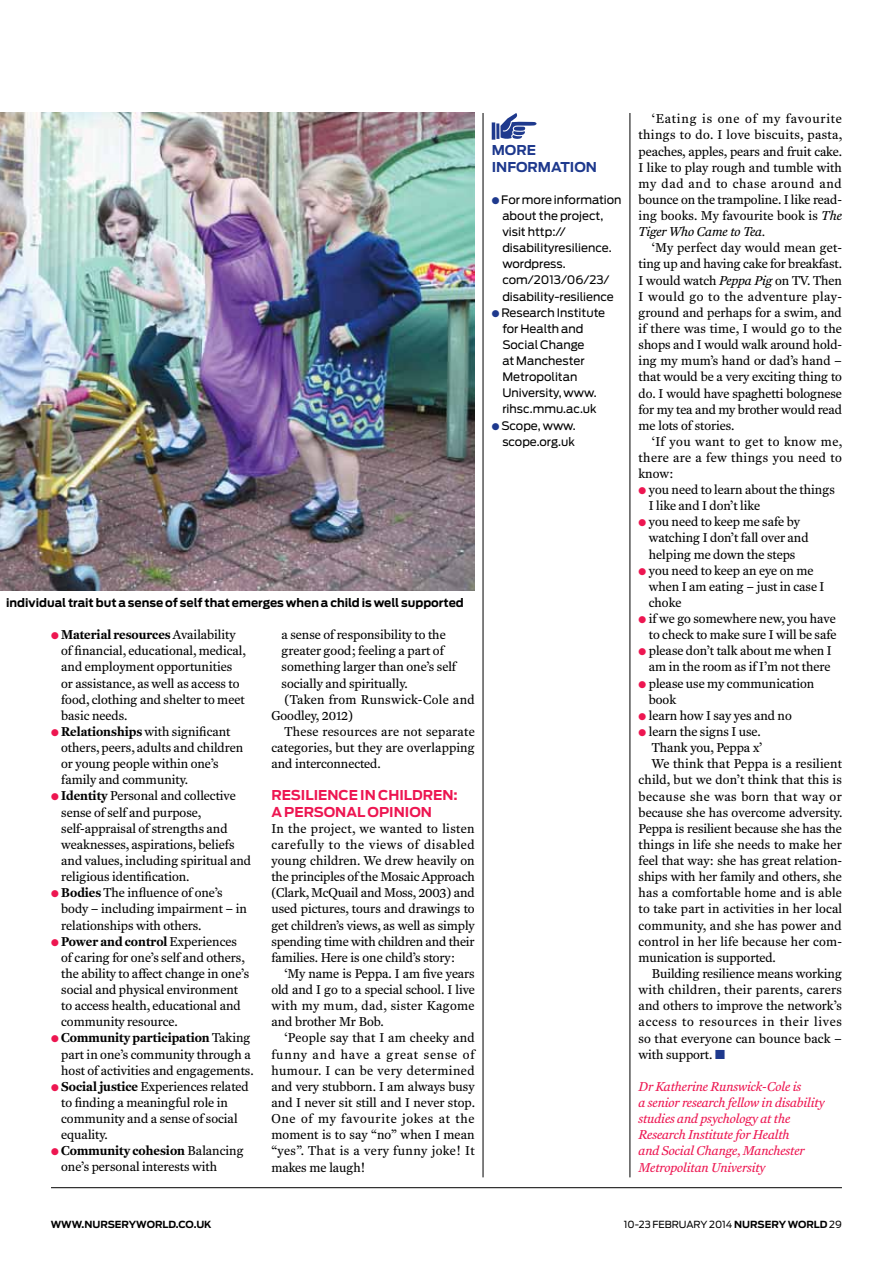
<style>
.page{position:relative;width:893px;height:1263px;background:#fff}
.page>*{position:absolute;margin:0;border:0;box-sizing:border-box;transform-origin:0 0}
.t1{font:700 13.5px "Antenna";color:#ed1651}
.t2{font:700 13.5px/16px "Antenna";color:#1e398d}
.t3{font:13.2px/16.2px "Fenway";color:#000}
.t4{font:italic 13.2px/16.2px "Fenway";color:#ed1651}
.t5{font:13.2px "Fenway";letter-spacing:.025em;color:#000}
.t6{font:13.2px "Fenway";letter-spacing:.055em;color:#000}
.t7{font:13.2px "Fenway";letter-spacing:.02em;color:#000}
.t8{font:13.2px "Fenway";letter-spacing:.035em;color:#000}
.t9{font:11.7px/16px "Antenna";color:#000}
.t10{font:700 11.7px "Antenna";color:#000}
.t11{font:700 9.75px "Antenna";color:#000}
.t12{font:9.75px "Antenna";color:#000}
.s1{color:#1e398d}
.s2{color:#ed1651}
.s3{font-weight:700}
.s4{font-style:italic}
</style>
<div class="page">
<hr style="left:51px;top:1187px;width:791px;height:1px;background:#000">
<svg style="left:492px;top:113px;width:45px;height:27px"></svg>
<hr style="left:483px;top:113px;width:1px;height:1064px;background:#000">
<hr style="left:630px;top:113px;width:1px;height:1064px;background:#000">
<img style="left:0;top:113px;width:475px;height:478px">
<p class="t2" style="left:492px;top:143px;width:107px">MORE<br>INFORMATION</p>
<p class="t9" style="left:502px;top:192px;width:121px;text-indent:-11px"><span class="s1">●</span> For more information about the project, visit http:// disabilityresilience. wordpress. com/2013/06/23/ disability-resilience</p>
<p class="t9" style="left:502px;top:304px;width:104px;text-indent:-11px"><span class="s1">●</span> Research I nstitute for Health and<br>Social Change<br>at Manchester<br>Metropolitan<br>U niversity, www. rihsc.mmu.ac.uk</p>
<p class="t9" style="left:492px;top:417px;width:86px;text-align:right"><span class="s1">●</span> Scope, www. scope.org.uk</p>
<p class="t10" style="left:6px;top:596px;width:459px">individual trait but a sense of self that emerges when a child is well supported</p>
<p class="t3" style="left:61px;top:627px;width:186px;text-indent:-10px"><span class="s2">●</span> <span class="s3">Material resources</span> Availability of financial, educational, medical, and employment opportunities or assistance, as well as access to food, clothing and shelter to meet basic needs.</p>
<p class="t3" style="left:61px;top:723px;width:184px;text-indent:-10px"><span class="s2">●</span> <span class="s3">Relationships</span> with significant others, peers, adults and children or young people within one’s family and community.</p>
<p class="t3" style="left:61px;top:788px;width:191px;text-indent:-10px"><span class="s2">●</span> <span class="s3">Identity</span> Personal and collective sense of self and purpose, self-appraisal of strengths and weaknesses, aspirations, beliefs and values, including spiritual and religious identification.</p>
<p class="t3" style="left:61px;top:885px;width:187px;text-indent:-10px"><span class="s2">●</span> <span class="s3">Bodies</span> The influence of one’s body – including impairment – in relationships with others.</p>
<p class="t3" style="left:61px;top:933px;width:189px;text-indent:-10px"><span class="s2">●</span> <span class="s3">Power and control</span> Experiences of caring for one’s self and others, the ability to affect change in one’s social and physical environment to access health, educational and community resource.</p>
<p class="t3" style="left:61px;top:1030px;width:194px;text-indent:-10px"><span class="s2">●</span> <span class="s3">Community participation</span> Taking part in one’s community through a host of activities and engagements.</p>
<p class="t3" style="left:61px;top:1078px;width:189px;text-indent:-10px"><span class="s2">●</span> <span class="s3">Social justice</span> Experiences related to finding a meaningful role in community and a sense of social equality.</p>
<p class="t3" style="left:61px;top:1143px;width:184px;text-indent:-10px"><span class="s2">●</span> <span class="s3">Community cohesion</span> Balancing one’s personal interests with</p>
<p class="t3" style="left:282px;top:627px;width:166px">a sense of responsibility to the</p>
<p class="t3" style="left:282px;top:643px;width:164px">greater good; feeling a part of</p>
<p class="t3" style="left:282px;top:659px;width:176px">something larger than one’s self</p>
<p class="t3" style="left:282px;top:675px;width:128px">socially and spiritually.</p>
<p class="t5" style="left:284px;top:691px;width:192px">(Taken from Runswick-Cole and</p>
<p class="t3" style="left:271px;top:707px;width:83px">Goodley, 2012)</p>
<p class="t7" style="left:284px;top:723px;width:192px">These resources are not separate</p>
<p class="t3" style="left:271px;top:739px;width:205px">categories, but they are overlapping</p>
<p class="t3" style="left:271px;top:756px;width:111px">and interconnected.</p>
<p class="t1" style="left:271px;top:787px;width:117px">RESILIENCE in children</p>
<p class="t1" style="left:454px;top:787px;width:6px">:</p>
<p class="t1" style="left:271px;top:804px;width:162px">A PERSONAL OPINION</p>
<p class="t3" style="left:271px;top:820px;width:205px;text-align:justify">In the project, we wanted to listen carefully to the views of disabled young children. We drew heavily on the principles of the Mosaic Approach (Clark, McQuail and Moss, 2003) and used pictures, tours and drawings to get children’s views, as well as simply spending time with children and their families. Here is one child’s story:</p>
<p class="t3" style="left:271px;top:965px;width:205px;text-align:justify;text-indent:13px">‘My name is Peppa. I am five years old and I go to a special school. I live with my mum, dad, sister Kagome and brother Mr Bob.</p>
<p class="t3" style="left:271px;top:1030px;width:205px;text-align:justify;text-indent:13px">‘People say that I am cheeky and funny and have a great sense of humour. I can be very determined and very stubborn. I am always busy and I never sit still and I never stop.<br>One of my favourite jokes at the moment is to say “no” when I mean “yes”. That is a very funny joke! It makes me laugh!</p>
<p class="t3" style="left:639px;top:111px;width:205px;text-align:justify;text-indent:13px">‘Eating is one of my favourite things to do. I love biscuits, pasta, peaches, apples, pears and fruit cake.<br>I like to play rough and tumble with my dad and to chase around and bounce on the trampoline. I like read&shy;ing books. My favourite book is <span class="s4">The Tiger Who Came to Tea.</span></p>
<p class="t3" style="left:639px;top:240px;width:205px;text-align:justify;text-indent:13px">‘My perfect day would mean get&shy;ting up and having cake for breakfast.<br>I would watch <span class="s4">Peppa Pig</span> on TV. Then I would go to the adventure play&shy;ground and perhaps for a swim, and if there was time, I would go to the shops and I would walk around hold&shy;ing my mum’s hand or dad’s hand – that would be a very exciting thing to do. I would have spaghetti bolognese for my tea and my brother would read me lots of stories.</p>
<p class="t3" style="left:639px;top:433px;width:205px;text-align:justify;text-indent:13px">‘If you want to get to know me, there are a few things you need to know:</p>
<p class="t3" style="left:649px;top:481px;width:187px;text-indent:-10px"><span class="s2">●</span> you need to learn about the things<br>I like and I don’t like</p>
<p class="t3" style="left:649px;top:514px;width:161px;text-indent:-10px"><span class="s2">●</span> you need to keep me safe by watching I don’t fall over and helping me down the steps</p>
<p class="t3" style="left:649px;top:562px;width:177px;text-indent:-10px"><span class="s2">●</span> you need to keep an eye on me when I am eating – just in case I choke</p>
<p class="t3" style="left:639px;top:610px;width:199px;text-align:right"><span class="s2">●</span> if we go somewhere new, you have to check to make sure I will be safe</p>
<p class="t3" style="left:639px;top:643px;width:195px;text-align:right"><span class="s2">●</span> please don’t talk about me when I am in the room as if I’m not there</p>
<p class="t3" style="left:649px;top:675px;width:167px;text-indent:-10px"><span class="s2">●</span> please use my communication book</p>
<p class="t3" style="left:639px;top:707px;width:155px"><span class="s2">●</span> learn how I say yes and no</p>
<p class="t3" style="left:639px;top:723px;width:124px"><span class="s2">●</span> learn the signs I use.</p>
<p class="t3" style="left:652px;top:739px;width:112px">Thank you, Peppa x’</p>
<p class="t3" style="left:652px;top:756px;width:192px">We think that Peppa is a resilient</p>
<p class="t3" style="left:639px;top:772px;width:205px">child, but we don’t think that this is</p>
<p class="t8" style="left:639px;top:788px;width:205px">because she was born that way or</p>
<p class="t3" style="left:639px;top:804px;width:205px">because she has overcome adversity.</p>
<p class="t3" style="left:639px;top:820px;width:205px">Peppa is resilient because she has the</p>
<p class="t3" style="left:639px;top:836px;width:205px">things in life she needs to make her</p>
<p class="t3" style="left:639px;top:852px;width:205px">feel that way: she has great relation-</p>
<p class="t3" style="left:639px;top:868px;width:205px">ships with her family and others, she</p>
<p class="t3" style="left:639px;top:885px;width:205px">has a comfortable home and is able</p>
<p class="t3" style="left:639px;top:901px;width:205px">to take part in activities in her local</p>
<p class="t3" style="left:639px;top:917px;width:205px">community, and she has power and</p>
<p class="t3" style="left:639px;top:933px;width:205px">control in her life because her com-</p>
<p class="t3" style="left:639px;top:949px;width:139px">munication is supported.</p>
<p class="t3" style="left:652px;top:965px;width:192px">Building resilience means working</p>
<p class="t5" style="left:639px;top:981px;width:205px">with children, their parents, carers</p>
<p class="t3" style="left:639px;top:997px;width:205px">and others to improve the network’s</p>
<p class="t6" style="left:639px;top:1014px;width:205px">access to resources in their lives</p>
<p class="t3" style="left:639px;top:1030px;width:205px">so that everyone can bounce back –</p>
<p class="t3" style="left:639px;top:1046px;width:88px">with support. <span class="s1">■</span></p>
<p class="t4" style="left:639px;top:1078px;width:187px">Dr Katherine Runswick-Cole is<br>a senior research fellow in disability studies and psychology at the<br>Research Institute for Health<br>and Social Change, Manchester<br>Metropolitan University</p>
<p class="t11" style="left:51px;top:1218px;width:42px">www.nurser</p>
<p class="t11" style="left:129px;top:1218px;width:27px">yworld</p>
<p class="t11" style="left:176px;top:1218px;width:37px">.co.uk</p>
<p class="t12" style="left:624px;top:1218px;width:119px">10-23 February 2014 <span class="s3">nurser</span></p>
<p class="t11" style="left:779px;top:1218px;width:28px">y world</p>
<p class="t12" style="left:829px;top:1218px;width:14px">29</p>
</div>
